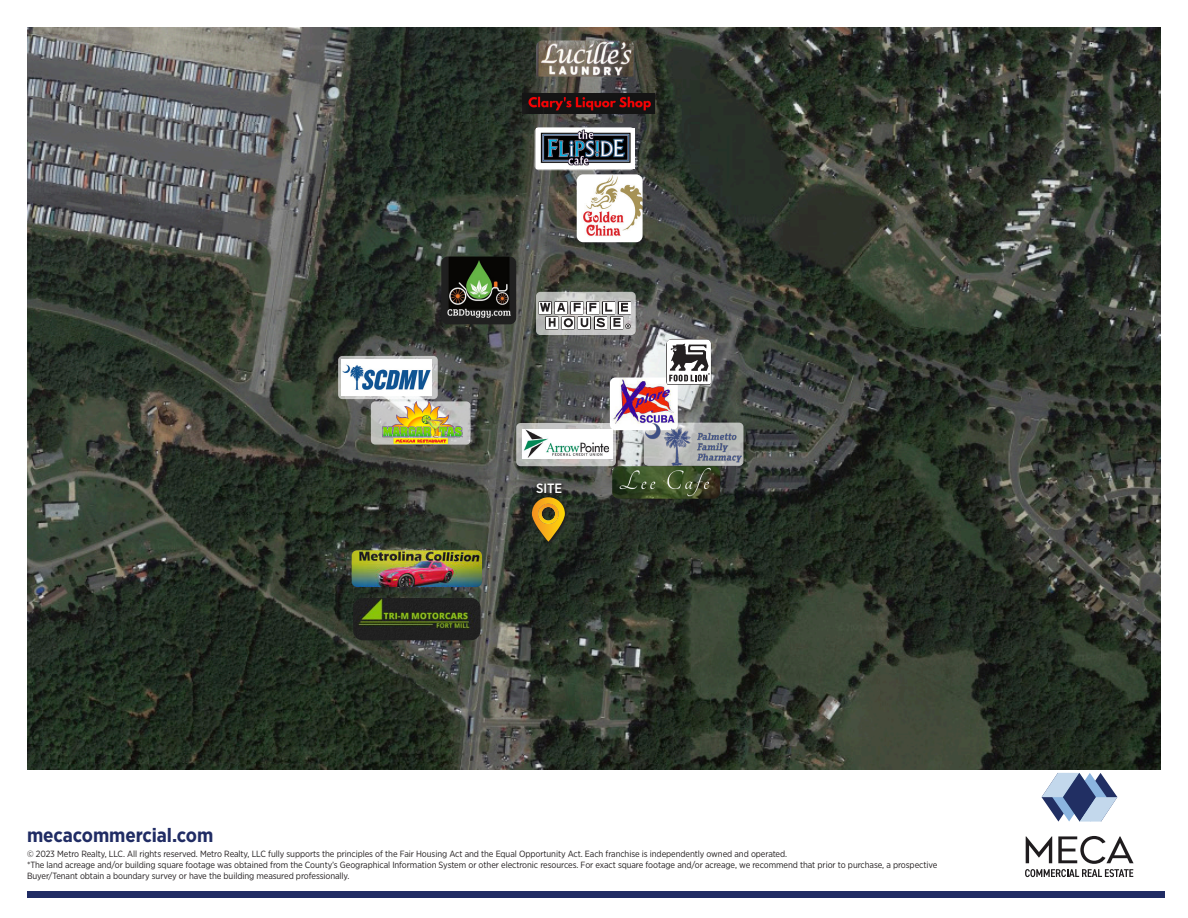
<style>
.page{position:relative;width:1188px;height:918px;background:#fff}
.page>*{position:absolute;margin:0;border:0;box-sizing:border-box;transform-origin:0 0}
.t1{font:700 19.5px "Gotham Narrow";letter-spacing:-.005em;color:#202c64}
.t2{font:500 13.5px "Gotham Narrow";color:#fff}
.t3{font:9px/10.8px "Gotham Narrow";letter-spacing:-.01em;color:#231f20}
</style>
<div class="page">
<img style="left:27px;top:27px;width:1134px;height:743px">
<svg style="left:536px;top:483px;width:29px;height:14px"></svg>
<svg style="left:532px;top:497px;width:36px;height:48px"></svg>
<svg style="left:532px;top:497px;width:33px;height:45px"></svg>
<div style="left:535px;top:127px;width:99px;height:43px;background:#fff;border-radius:4px"></div>
<div style="left:371px;top:401px;width:100px;height:44px;background:#c2c2be;border-radius:4px"></div>
<svg style="left:338px;top:356px;width:100px;height:43px"></svg>
<svg style="left:516px;top:423px;width:100px;height:43px;background:#c3c3c1"></svg>
<img style="left:441px;top:256px;width:75px;height:68px">
<img style="left:522px;top:430px;width:90px;height:29px">
<img style="left:341px;top:359px;width:90px;height:36px">
<img style="left:375px;top:401px;width:106px;height:43px">
<svg style="left:536px;top:292px;width:100px;height:43px;background:#c0c1bf"></svg>
<svg style="left:539px;top:301px;width:92px;height:29px"></svg>
<img style="left:540px;top:129px;width:91px;height:37px">
<img style="left:522px;top:93px;width:133px;height:21px">
<img style="left:536px;top:40px;width:98px;height:37px">
<img style="left:577px;top:174px;width:66px;height:68px">
<img style="left:610px;top:378px;width:68px;height:52px">
<img style="left:612px;top:466px;width:108px;height:33px">
<img style="left:353px;top:598px;width:128px;height:42px">
<svg style="left:666px;top:339px;width:45px;height:46px"></svg>
<svg style="left:644px;top:423px;width:99px;height:43px"></svg>
<img style="left:646px;top:424px;width:95px;height:41px">
<img style="left:352px;top:550px;width:130px;height:37px">
<svg style="left:1042px;top:773px;width:75px;height:49px"></svg>
<svg style="left:1025px;top:836px;width:109px;height:41px"></svg>
<div style="left:27px;top:891px;width:1137px;height:7px;background:#202c64"></div>
<p class="t2" style="left:536px;top:480px;width:28px">SITE</p>
<p class="t1" style="left:27px;top:823px;width:188px">mecacommercial.com</p>
<p class="t3" style="left:27px;top:848px;width:762px">© 2023 Metro Realty, LLC. All rights reserved. Metro Realty, LLC fully supports the principles of the Fair Housing Act and the Equal Opportunity Act. Each franchise is independently owned and operated.</p>
<p class="t3" style="left:27px;top:859px;width:912px">*The land acreage and/or building square footage was obtained from the County’s Geographical Information System or other electronic resources. For exact square footage and/or acreage, we recommend that prior to purchase, a prospective<br>Buyer/Tenant obtain a boundary survey or have the building measured professionally.</p>
</div>
